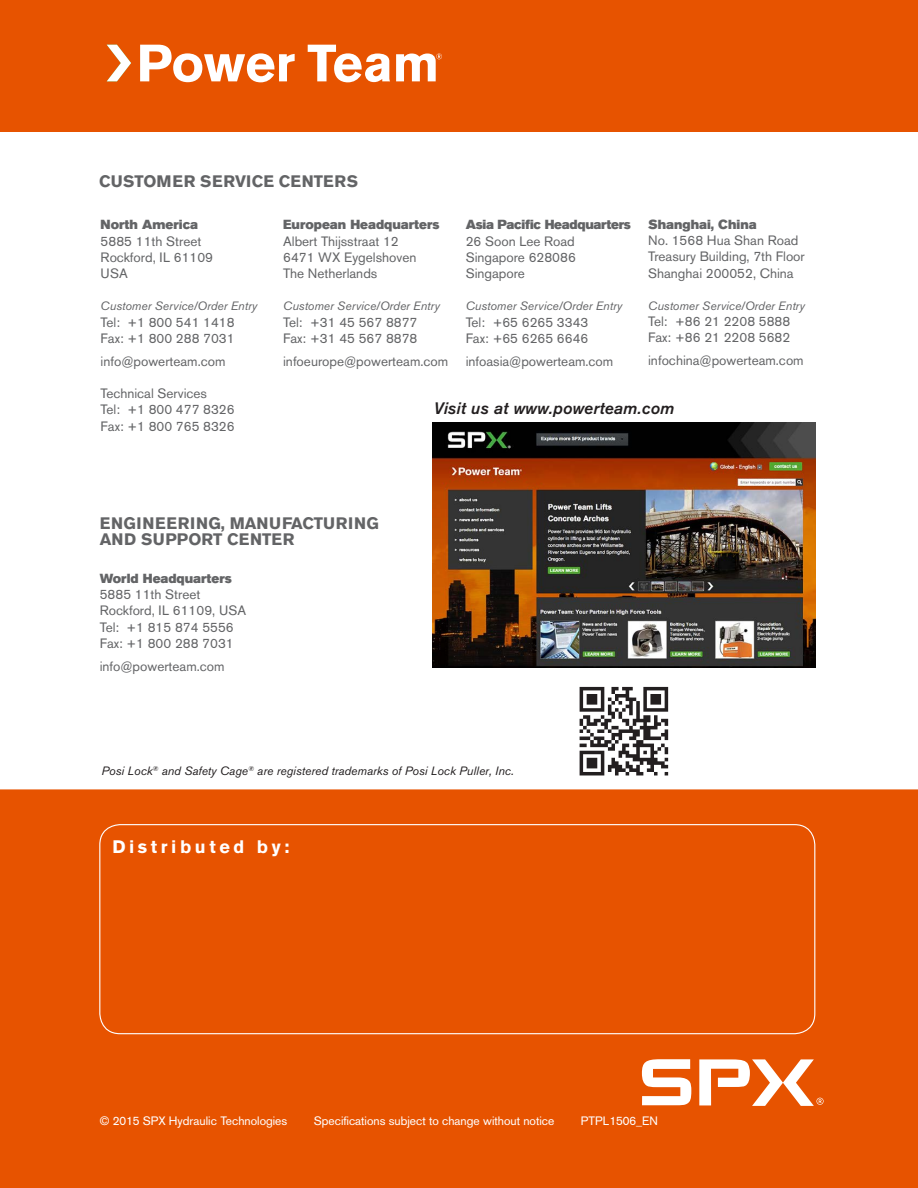
<style>
.page{position:relative;width:918px;height:1188px;background:#fff}
.page>*{position:absolute;margin:0;border:0;box-sizing:border-box;transform-origin:0 0}
.t1{font:700 18px "Akzidenz Grotesk BE";letter-spacing:.2em;color:#fff}
.t2{font:700 16.5px/16.5px "Akzidenz Grotesk BE";letter-spacing:.02em;color:#636466}
.t3{font:italic 500 16.5px "Akzidenz Grotesk BE";letter-spacing:.01em;color:#231f20}
.t4{font:700 16.5px "Akzidenz Grotesk BE";color:#636466}
.t5{font:13.5px/16.2px "Akzidenz Grotesk BE";color:#636466}
.t6{font:13.05px "Akzidenz Grotesk BE Super";color:#636466}
.t7{font:13.05px "Akzidenz Grotesk BE Super";letter-spacing:-.02em;color:#636466}
.t8{font:italic 12px "Akzidenz Grotesk BE";color:#636466}
.t9{font:12px "Akzidenz Grotesk";color:#fff}
.t10{font:italic 12px "Akzidenz Grotesk BE";color:#231f20}
</style>
<div class="page">
<div style="left:0;top:789px;width:918px;height:399px;background:#e75300"></div>
<div style="left:99px;top:824px;width:716px;height:210px;border:1px solid #fff;border-radius:20px"></div>
<svg style="left:642px;top:1059px;width:49px;height:46px"></svg>
<svg style="left:699px;top:1059px;width:125px;height:47px"></svg>
<div style="left:0;top:0;width:918px;height:132px;background:#e75300"></div>
<img style="left:432px;top:423px;width:383px;height:244px">
<svg style="left:580px;top:687px;width:88px;height:88px"></svg>
<svg style="left:107px;top:45px;width:24px;height:36px"></svg>
<svg style="left:140px;top:45px;width:155px;height:37px"></svg>
<svg style="left:308px;top:45px;width:82px;height:37px"></svg>
<svg style="left:396px;top:54px;width:46px;height:27px"></svg>
<p class="t4" style="left:99px;top:172px;width:260px">CUSTOMER SERVICE CENTERS</p>
<p class="t6" style="left:101px;top:217px;width:99px">North America</p>
<p class="t5" style="left:101px;top:233px;width:114px">5885 11th Street<br>Rockford, IL 61109<br>USA</p>
<p class="t8" style="left:101px;top:299px;width:158px">Customer Service/Order Entry</p>
<p class="t5" style="left:101px;top:314px;width:136px">Tel: +1 800 541 1418<br>Fax: +1 800 288 7031</p>
<p class="t5" style="left:101px;top:353px;width:126px">info@powerteam.com</p>
<p class="t5" style="left:101px;top:385px;width:136px">Technical Services<br>Tel: +1 800 477 8326<br>Fax: +1 800 765 8326</p>
<p class="t6" style="left:283px;top:217px;width:158px">European Headquarters</p>
<p class="t5" style="left:283px;top:233px;width:135px">Albert Thijsstraat 12<br>6471 WX Eygelshoven<br>The Netherlands</p>
<p class="t8" style="left:283px;top:299px;width:158px">Customer Service/Order Entry</p>
<p class="t5" style="left:283px;top:314px;width:136px">Tel: +31 45 567 8877<br>Fax: +31 45 567 8878</p>
<p class="t5" style="left:283px;top:353px;width:167px">infoeurope@powerteam.com</p>
<p class="t7" style="left:466px;top:217px;width:167px">Asia Pacific Headquarters</p>
<p class="t5" style="left:466px;top:233px;width:112px;text-align:justify">26 Soon Lee Road Singapore 628086<br>Singapore</p>
<p class="t8" style="left:466px;top:299px;width:158px">Customer Service/Order Entry</p>
<p class="t5" style="left:466px;top:314px;width:124px">Tel: +65 6265 3343<br>Fax: +65 6265 6646</p>
<p class="t5" style="left:466px;top:353px;width:149px">infoasia@powerteam.com</p>
<p class="t6" style="left:648px;top:217px;width:110px">Shanghai, China</p>
<p class="t5" style="left:648px;top:232px;width:158px">No. 1568 Hua Shan Road<br>Treasury Building, 7th Floor<br>Shanghai 200052, China</p>
<p class="t8" style="left:648px;top:299px;width:158px">Customer Service/Order Entry</p>
<p class="t5" style="left:648px;top:313px;width:144px">Tel: +86 21 2208 5888<br>Fax: +86 21 2208 5682</p>
<p class="t5" style="left:648px;top:353px;width:157px">infochina@powerteam.com</p>
<p class="t3" style="left:434px;top:398px;width:242px">Visit us at www.powerteam.com</p>
<p class="t2" style="left:100px;top:515px;width:281px">ENGINEERING, MANUFACTURING<br>AND SUPPORT CENTER</p>
<p class="t6" style="left:100px;top:571px;width:134px">World Headquarters</p>
<p class="t5" style="left:100px;top:586px;width:148px">5885 11th Street<br>Rockford, IL 61109, USA<br>Tel: +1 815 874 5556<br>Fax: +1 800 288 7031</p>
<p class="t5" style="left:100px;top:658px;width:126px">info@powerteam.com</p>
<p class="t10" style="left:102px;top:763px;width:414px">Posi Lock<sup>®</sup> and Safety Cage<sup>®</sup> are registered trademarks of Posi Lock Puller, Inc.</p>
<h1 class="t1" style="left:112px;top:835px;width:179px">Distributed by:</h1>
<p class="t9" style="left:100px;top:1114px;width:189px">© 2015 SPX Hydraulic Technologies</p>
<p class="t9" style="left:314px;top:1114px;width:242px">Specifications subject to change without notice</p>
<p class="t9" style="left:581px;top:1114px;width:78px">PTPL1506_EN</p>
</div>
